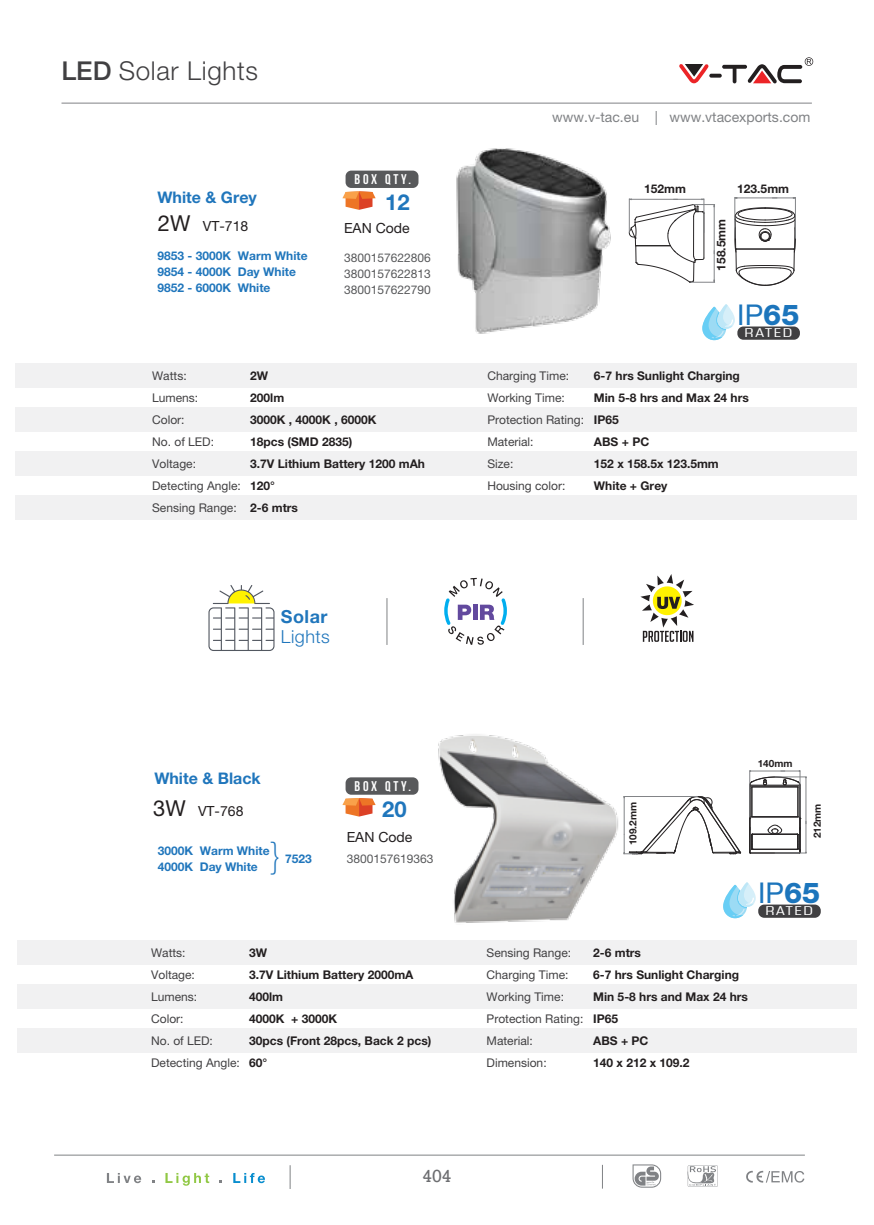
<style>
.page{position:relative;width:874px;height:1225px;background:#fff}
.page>*{position:absolute;margin:0;border:0;box-sizing:border-box;transform-origin:0 0}
.t1{font:100 36px "Helvetica Neue LT Pro";color:#2076bc}
.t2{font:28.6px "Helvetica Neue LT Pro";color:#1c75bc}
.t3{font:300 26px "Helvetica Neue LT Pro";letter-spacing:.025em;color:#414042}
.t4{font:700 22px "Helvetica Neue LT Pro";color:#2076bc}
.t5{font:300 18px "Helvetica Neue LT Pro";letter-spacing:.025em;color:#2076bc}
.t6{font:700 18px "Helvetica Neue LT Pro";letter-spacing:.025em;color:#2076bc}
.t7{font:18px "Rockwell";color:#6d6e71}
.t8{font:700 16px "Helvetica Neue LT Pro";color:#2076bc}
.t9{font:14px "Helvetica Neue LT Pro";color:#808285}
.t10{font:14px "Helvetica Neue LT Pro";color:#231f20}
.t11{font:700 14px "Bebas Neue";letter-spacing:.2em;color:#fff}
.t12{font:condensed 12.4px "Square 721 BT";letter-spacing:.1em;color:#fff;scale:1.43 1}
.t13{font:700 12px/22px "Helvetica Neue LT Pro";color:#231f20}
.t14{font:12px/22px "Helvetica Neue LT Pro";color:#414042}
.t15{font:700 12px/16px "Helvetica Neue LT Pro";color:#2076bc}
.t16{font:12px/16px "Helvetica Neue LT Pro";color:#58595b;text-align:justify}
.t17{font:700 10px "Helvetica Neue LT Pro";color:#231f20}
.s1{font-weight:500}
.s2{font-size:22px}
.s3{font-weight:800}
</style>
<div class="page">
<svg style="left:687px;top:1165px;width:30px;height:21px"></svg>
<svg style="left:632px;top:1164px;width:28px;height:23px"></svg>
<svg style="left:746px;top:1170px;width:58px;height:12px"></svg>
<svg style="left:107px;top:1173px;width:34px;height:10px"></svg>
<svg style="left:165px;top:1173px;width:44px;height:12px"></svg>
<svg style="left:233px;top:1173px;width:32px;height:10px"></svg>
<svg style="left:289px;top:1165px;width:1px;height:24px"></svg>
<hr style="left:54px;top:1154px;width:750px;height:1px;background:#808285">
<hr style="left:61px;top:103px;width:750px;height:1px;background:#808285">
<svg style="left:709px;top:74px;width:12px;height:4px"></svg>
<svg style="left:721px;top:65px;width:25px;height:4px"></svg>
<svg style="left:732px;top:65px;width:4px;height:18px"></svg>
<svg style="left:679px;top:64px;width:29px;height:19px"></svg>
<svg style="left:747px;top:57px;width:65px;height:26px"></svg>
<div style="left:17px;top:940px;width:839px;height:24px;background:#f1f1f2"></div>
<div style="left:17px;top:984px;width:839px;height:24px;background:#f1f1f2"></div>
<div style="left:17px;top:1028px;width:839px;height:25px;background:#f1f1f2"></div>
<img style="left:438px;top:734px;width:189px;height:189px">
<div style="left:757px;top:904px;width:63px;height:13px;background:#414042;border-radius:6px"></div>
<svg style="left:723px;top:882px;width:32px;height:36px"></svg>
<div style="left:16px;top:363px;width:840px;height:24px;background:#f1f1f2"></div>
<div style="left:16px;top:407px;width:840px;height:24px;background:#f1f1f2"></div>
<div style="left:16px;top:452px;width:840px;height:24px;background:#f1f1f2"></div>
<div style="left:16px;top:496px;width:840px;height:24px;background:#f1f1f2"></div>
<div style="left:737px;top:326px;width:62px;height:14px;background:#414042;border-radius:6px"></div>
<svg style="left:702px;top:304px;width:32px;height:36px"></svg>
<img style="left:456px;top:148px;width:184px;height:186px">
<svg style="left:640px;top:574px;width:53px;height:68px"></svg>
<svg style="left:208px;top:585px;width:66px;height:66px"></svg>
<svg style="left:444px;top:578px;width:62px;height:67px"></svg>
<hr style="left:386px;top:598px;width:1px;height:47px;background:#808285">
<hr style="left:582px;top:598px;width:1px;height:47px;background:#808285">
<svg style="left:628px;top:199px;width:86px;height:84px"></svg>
<svg style="left:734px;top:207px;width:61px;height:79px"></svg>
<hr style="left:734px;top:197px;width:1px;height:41px;background:#828487">
<hr style="left:794px;top:197px;width:1px;height:41px;background:#828487">
<hr style="left:736px;top:198px;width:40px;height:1px;background:#828487">
<svg style="left:772px;top:197px;width:23px;height:2px"></svg>
<hr style="left:751px;top:787px;width:1px;height:30px;background:#282526">
<hr style="left:797px;top:787px;width:1px;height:30px;background:#282526">
<hr style="left:750px;top:852px;width:49px;height:1px;background:#282526">
<hr style="left:752px;top:849px;width:44px;height:1px;background:#282526">
<hr style="left:752px;top:834px;width:44px;height:1px;background:#282526">
<hr style="left:751px;top:816px;width:46px;height:1px;background:#282526">
<svg style="left:767px;top:824px;width:15px;height:10px"></svg>
<svg style="left:749px;top:816px;width:4px;height:38px"></svg>
<hr style="left:749px;top:770px;width:1px;height:47px;background:#828487">
<hr style="left:799px;top:770px;width:1px;height:47px;background:#828487">
<hr style="left:774px;top:852px;width:31px;height:1px;background:#828487">
<hr style="left:805px;top:778px;width:1px;height:45px;background:#828487">
<svg style="left:749px;top:770px;width:57px;height:19px"></svg>
<svg style="left:796px;top:816px;width:10px;height:38px"></svg>
<svg style="left:623px;top:796px;width:118px;height:58px"></svg>
<svg style="left:342px;top:191px;width:33px;height:19px"></svg>
<div style="left:345px;top:171px;width:73px;height:17px;background:#58595b;border-radius:6px"></div>
<svg style="left:342px;top:798px;width:33px;height:18px"></svg>
<div style="left:345px;top:777px;width:73px;height:17px;background:#58595b;border-radius:6px"></div>
<h3 class="t3" style="left:61px;top:55px;width:198px"><span class="s1">LED</span> Solar Lights</h3>
<h3 class="t8" style="left:157px;top:187px;width:101px">White &amp; Grey</h3>
<p class="t10" style="left:158px;top:218px;width:92px"><span class="s2">2W</span> VT-718</p>
<p class="t15" style="left:157px;top:247px;width:152px">9853 - 3000K Warm White<br>9854 - 4000K Day White<br>9852 - 6000K White</p>
<p class="t11" style="left:354px;top:171px;width:58px">BOX QTY.</p>
<h3 class="t4" style="left:385px;top:188px;width:26px">12</h3>
<p class="t10" style="left:344px;top:220px;width:67px">EAN Code</p>
<p class="t16" style="left:344px;top:250px;width:88px">3800157622806<br>3800157622813<br>3800157622790</p>
<p class="t9" style="left:552px;top:108px;width:259px">www.v-tac.eu | www.vtacexports.com</p>
<p class="t13" style="left:643px;top:178px;width:43px">152mm</p>
<p class="t13" style="left:737px;top:178px;width:53px">123.5mm</p>
<p class="t13" style="left:709px;top:270px;width:53px;rotate:-90deg">158.5mm</p>
<h2 class="t2" style="left:736px;top:297px;width:64px">IP<span class="s3">65</span></h2>
<p class="t12" style="left:744px;top:325px;width:35px">RATED</p>
<p class="t14" style="left:152px;top:365px;width:90px">Watts:<br>Lumens:<br>Color:<br>No. of LED:<br>Voltage:<br>Detecting Angle:<br>Sensing Range:</p>
<p class="t13" style="left:250px;top:365px;width:176px">2W<br>200lm<br>3000K , 4000K , 6000K<br>18pcs (SMD 2835)<br>3.7V Lithium Battery 1200 mAh<br>120°<br>2-6 mtrs</p>
<p class="t14" style="left:487px;top:365px;width:98px">Charging Time:<br>Working Time:<br>Protection Rating:<br>Material:<br>Size:<br>Housing color:</p>
<p class="t13" style="left:593px;top:365px;width:156px">6-7 hrs Sunlight Charging<br>Min 5-8 hrs and Max 24 hrs<br>IP65<br>ABS + PC<br>152 x 158.5x 123.5mm<br>White + Grey</p>
<h3 class="t6" style="left:281px;top:605px;width:48px">Solar</h3>
<h3 class="t5" style="left:281px;top:625px;width:50px">Lights</h3>
<h3 class="t8" style="left:154px;top:768px;width:108px">White &amp; Black</h3>
<p class="t10" style="left:153px;top:802px;width:92px"><span class="s2">3W</span> VT-768</p>
<p class="t11" style="left:354px;top:778px;width:58px">BOX QTY.</p>
<h3 class="t4" style="left:382px;top:795px;width:26px">20</h3>
<p class="t10" style="left:346px;top:828px;width:67px">EAN Code</p>
<h1 class="t1" style="left:269px;top:834px;width:13px">}</h1>
<p class="t15" style="left:158px;top:843px;width:113px">3000K Warm White<br>4000K Day White</p>
<p class="t16" style="left:346px;top:850px;width:88px">3800157619363</p>
<p class="t15" style="left:285px;top:850px;width:28px">7523</p>
<p class="t17" style="left:626px;top:845px;width:45px;rotate:-90deg">109.2mm</p>
<p class="t17" style="left:757px;top:757px;width:36px">140mm</p>
<p class="t17" style="left:810px;top:838px;width:36px;rotate:-90deg">212mm</p>
<h2 class="t2" style="left:757px;top:875px;width:64px">IP<span class="s3">65</span></h2>
<p class="t12" style="left:765px;top:903px;width:35px">RATED</p>
<p class="t14" style="left:151px;top:942px;width:90px">Watts:<br>Voltage:<br>Lumens:<br>Color:<br>No. of LED:<br>Detecting Angle:</p>
<p class="t13" style="left:249px;top:941px;width:184px">3W<br>3.7V Lithium Battery 2000mA<br>400lm<br>4000K + 3000K<br>30pcs (Front 28pcs, Back 2 pcs)<br>60°</p>
<p class="t14" style="left:486px;top:942px;width:98px">Sensing Range:<br>Charging Time:<br>Working Time:<br>Protection Rating:<br>Material:<br>Dimension:</p>
<p class="t13" style="left:593px;top:941px;width:156px">2-6 mtrs<br>6-7 hrs Sunlight Charging<br>Min 5-8 hrs and Max 24 hrs<br>IP65<br>ABS + PC<br>140 x 212 x 109.2</p>
<h3 class="t7" style="left:422px;top:1165px;width:31px">404</h3>
</div>
